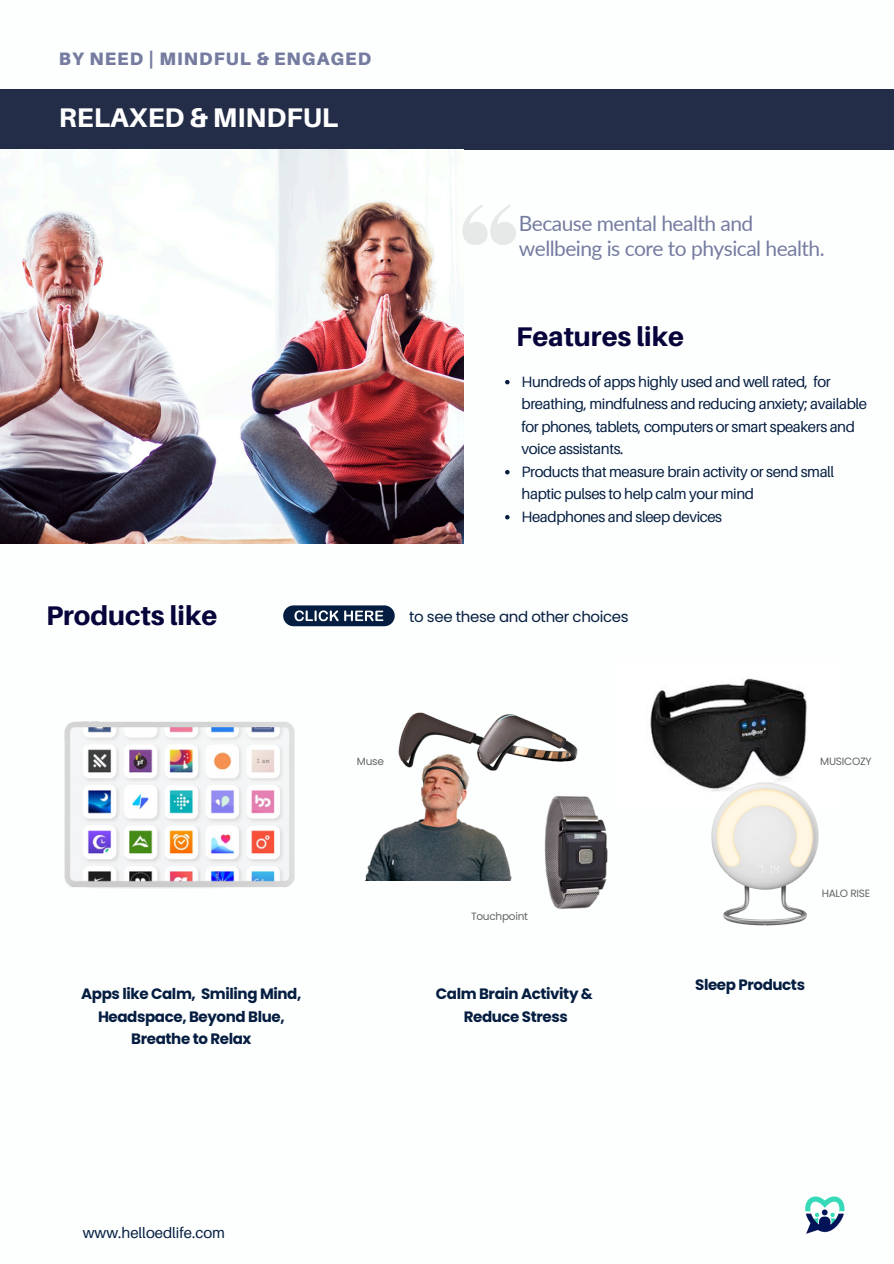
<style>
.page{position:relative;width:894px;height:1264px;background:#fff}
.page>*{position:absolute;margin:0;border:0;box-sizing:border-box;transform-origin:0 0}
.t1{font:800 27px "Aileron";color:#07043b}
.t2{font:800 27px "Aileron";color:#fff}
.t3{font:21px/24.8px "Lato";letter-spacing:-.025em;color:#767ca0}
.t4{font:900 18px "Aileron";letter-spacing:.06em;color:#767ca0}
.t5{font:15px/22.5px "Aileron";letter-spacing:-.025em;color:#051d40}
.t6{font:700 15px/22.5px "Poppins";letter-spacing:-.025em;color:#051d40;text-align:center}
.t7{font:15px "Poppins";letter-spacing:-.025em;color:#051d40}
.t8{font:15px "Aileron";color:#051d40}
.t9{font:10.5px "Poppins";letter-spacing:-.025em;color:#646464}
</style>
<div class="page">
<div style="left:0;top:89px;width:893px;height:60px;background:#242d47"></div>
<img style="left:0;top:149px;width:464px;height:394px">
<img style="left:64px;top:721px;width:230px;height:167px">
<img style="left:364px;top:771px;width:148px;height:110px">
<img style="left:398px;top:712px;width:180px;height:59px">
<img style="left:650px;top:678px;width:157px;height:111px">
<img style="left:711px;top:782px;width:107px;height:144px">
<svg style="left:462px;top:204px;width:54px;height:41px"></svg>
<img style="left:805px;top:1196px;width:40px;height:38px">
<svg style="left:283px;top:605px;width:111px;height:21px;background:#3c4f6a"></svg>
<img style="left:544px;top:796px;width:64px;height:113px">
<svg style="left:505px;top:380px;width:4px;height:4px"></svg>
<svg style="left:505px;top:470px;width:4px;height:4px"></svg>
<svg style="left:505px;top:515px;width:4px;height:4px"></svg>
<p class="t4" style="left:59px;top:47px;width:314px">BY NEED | MINDFUL &amp; ENGAGED</p>
<h6 class="t2" style="left:59px;top:101px;width:281px">RELAXED &amp; MINDFUL</h6>
<h2 class="t1" style="left:46px;top:599px;width:172px">Products like</h2>
<p class="t3" style="left:518px;top:211px;width:307px">Because mental health and wellbeing is core to physical health.</p>
<p class="t1" style="left:516px;top:319px;width:169px">Features like</p>
<p class="t5" style="left:521px;top:370px;width:347px">Hundreds of apps highly used and well rated, for breathing, mindfulness and reducing anxiety; available for phones, tablets, computers or smart speakers and voice assistants.</p>
<p class="t5" style="left:521px;top:460px;width:314px">Products that measure brain activity or send small haptic pulses to help calm your mind</p>
<p class="t5" style="left:521px;top:505px;width:202px">Headphones and sleep devices</p>
<p class="t7" style="left:409px;top:606px;width:221px">to see these and other choices</p>
<p class="t9" style="left:357px;top:753px;width:29px">Muse</p>
<h5 class="t9" style="left:820px;top:753px;width:53px">MUSICOZY</h5>
<h5 class="t9" style="left:471px;top:908px;width:58px">Touchpoint</h5>
<h5 class="t9" style="left:821px;top:885px;width:50px">HALO RISE</h5>
<p class="t6" style="left:81px;top:982px;width:221px">Apps like Calm, Smiling Mind,<br>Headspace, Beyond Blue,<br>Breathe to Relax</p>
<p class="t6" style="left:435px;top:982px;width:158px">Calm Brain Activity &amp;<br>Reduce Stress</p>
<h6 class="t8" style="left:83px;top:1223px;width:144px">www.helloedlife.com</h6>
<p class="t6" style="left:695px;top:973px;width:111px">Sleep Products</p>
</div>
